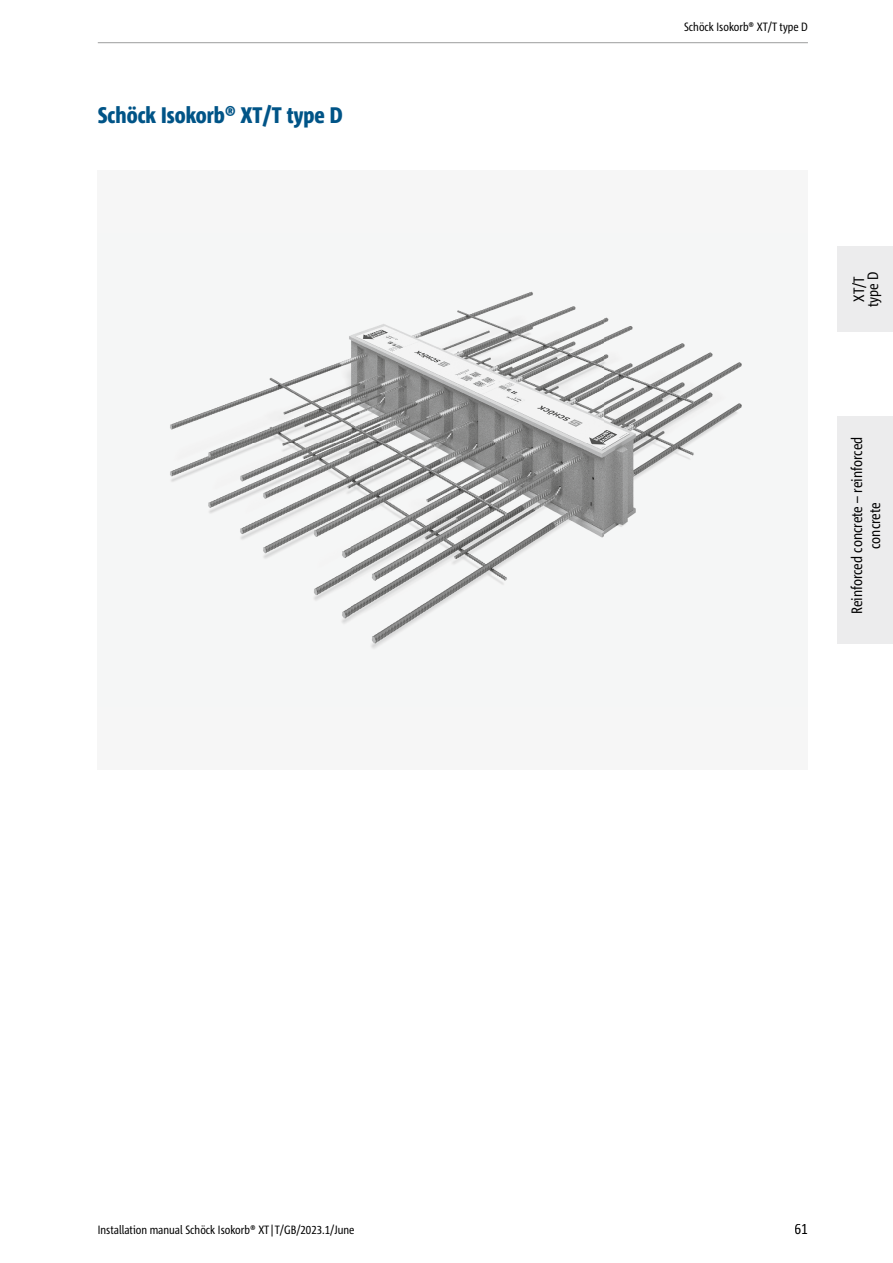
<style>
.page{position:relative;width:893px;height:1263px;background:#fff}
.page>*{position:absolute;margin:0;border:0;box-sizing:border-box;transform-origin:0 0}
.t1{font:800 condensed 22.5px "Corpid Schoeck";color:#005487}
.t2{font:condensed 15px/14.1px "Corpid Schoeck";color:#000;text-align:center}
.t3{font:condensed 12px "Corpid Schoeck";color:#000}
</style>
<div class="page">
<div style="left:98px;top:170px;width:710px;height:600px;background:#f6f6f6"></div>
<img style="left:170px;top:291px;width:572px;height:358px">
<div style="left:838px;top:416px;width:55px;height:227px;background:#ececed"></div>
<div style="left:838px;top:247px;width:55px;height:85px;background:#ececed"></div>
<hr style="left:98px;top:42px;width:710px;height:1px;background:#9c9d9d">
<h1 class="t1" style="left:98px;top:101px;width:247px">Schöck Isokorb® XT/T type D</h1>
<p class="t3" style="left:98px;top:1222px;width:258px">Installation manual Schöck Isokorb® XT|T/GB/2023.1/June</p>
<p class="t3" style="left:684px;top:19px;width:125px">Schöck Isokorb® XT/T type D</p>
<p class="t2" style="left:852px;top:307px;width:37px;rotate:-90deg">XT/T type D</p>
<p class="t2" style="left:848px;top:614px;width:179px;line-height:18px;rotate:-90deg">Reinforced concrete – reinforced concrete</p>
<p class="t2" style="left:794px;top:1222px;width:15px">61</p>
</div>
